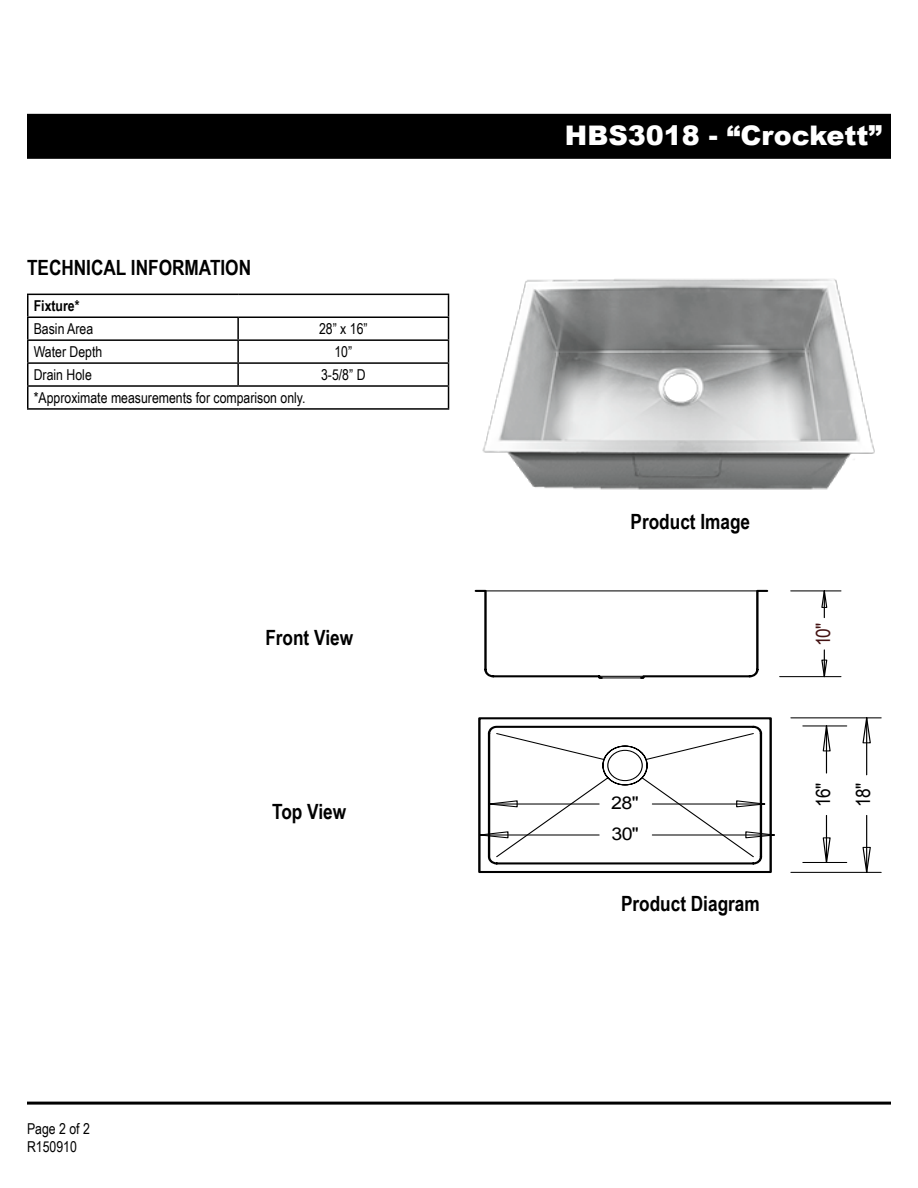
<style>
.page{position:relative;width:918px;height:1188px;background:#fff}
.page>*{position:absolute;margin:0;border:0;box-sizing:border-box;transform-origin:0 0}
.t1{font:900 27px "Arial";color:#fff}
.t2{font:700 21px "Arial Narrow";color:#000}
.t3{font:19.95px "Arial";color:#000;scale:.87 1}
.t4{font:19.95px "Arial";color:#451313;scale:.87 1}
.t5{font:17.55px "Arial";color:#000;scale:1.12 1}
.t6{font:15px/18px "Arial Narrow";color:#000}
.t7{font:700 15px "Arial Narrow";color:#000}
</style>
<div class="page">
<div style="left:27px;top:114px;width:864px;height:45px;background:#000"></div>
<hr style="left:27px;top:1102px;width:864px;height:3px;background:#000">
<img style="left:482px;top:279px;width:393px;height:211px">
<svg style="left:478px;top:717px;width:294px;height:156px"></svg>
<svg style="left:474px;top:589px;width:295px;height:90px"></svg>
<hr style="left:791px;top:872px;width:90px;height:1px;background:#000">
<hr style="left:791px;top:717px;width:90px;height:1px;background:#000">
<hr style="left:866px;top:815px;width:1px;height:57px;background:#000">
<hr style="left:866px;top:718px;width:1px;height:57px;background:#000">
<hr style="left:803px;top:725px;width:44px;height:2px;background:#000">
<hr style="left:803px;top:862px;width:44px;height:1px;background:#000">
<hr style="left:826px;top:726px;width:1px;height:47px;background:#000">
<hr style="left:826px;top:815px;width:1px;height:47px;background:#000">
<hr style="left:791px;top:590px;width:50px;height:1px;background:#000">
<hr style="left:780px;top:676px;width:61px;height:1px;background:#000">
<svg style="left:479px;top:732px;width:296px;height:126px"></svg>
<svg style="left:862px;top:846px;width:10px;height:27px"></svg>
<svg style="left:862px;top:717px;width:10px;height:27px"></svg>
<svg style="left:822px;top:725px;width:9px;height:27px"></svg>
<svg style="left:822px;top:837px;width:9px;height:25px"></svg>
<svg style="left:821px;top:590px;width:7px;height:28px"></svg>
<svg style="left:821px;top:650px;width:7px;height:28px"></svg>
<hr style="left:27px;top:294px;width:211px;height:1px;background:#000">
<hr style="left:238px;top:294px;width:211px;height:1px;background:#000">
<hr style="left:27px;top:317px;width:211px;height:1px;background:#000">
<hr style="left:238px;top:317px;width:211px;height:1px;background:#000">
<hr style="left:237px;top:318px;width:2px;height:21px;background:#000">
<hr style="left:27px;top:339px;width:211px;height:2px;background:#000">
<hr style="left:238px;top:339px;width:211px;height:2px;background:#000">
<hr style="left:237px;top:341px;width:2px;height:21px;background:#000">
<hr style="left:27px;top:362px;width:211px;height:2px;background:#000">
<hr style="left:238px;top:362px;width:211px;height:2px;background:#000">
<hr style="left:237px;top:364px;width:2px;height:21px;background:#000">
<hr style="left:27px;top:385px;width:211px;height:2px;background:#000">
<svg style="left:27px;top:295px;width:1px;height:113px"></svg>
<hr style="left:238px;top:385px;width:211px;height:2px;background:#000">
<svg style="left:448px;top:295px;width:1px;height:113px"></svg>
<hr style="left:27px;top:408px;width:211px;height:2px;background:#000">
<hr style="left:238px;top:408px;width:211px;height:2px;background:#000">
<h2 class="t2" style="left:27px;top:252px;width:226px">TECHNICAL INFORMATION</h2>
<p class="t7" style="left:34px;top:295px;width:47px">Fixture*</p>
<p class="t6" style="left:34px;top:319px;width:61px">Basin Area</p>
<p class="t6" style="left:319px;top:319px;width:50px">28” x 16”</p>
<p class="t6" style="left:34px;top:342px;width:70px">Water Depth</p>
<p class="t6" style="left:334px;top:342px;width:19px">10”</p>
<p class="t6" style="left:34px;top:365px;width:60px">Drain Hole</p>
<p class="t6" style="left:321px;top:365px;width:46px">3-5/8” D</p>
<p class="t6" style="left:34px;top:388px;width:273px">*Approximate measurements for comparison only.</p>
<h2 class="t2" style="left:265px;top:622px;width:89px">Front View</h2>
<p class="t6" style="left:27px;top:1119px;width:64px">Page 2 of 2<br>R150910</p>
<h2 class="t2" style="left:272px;top:796px;width:76px">Top View</h2>
<h1 class="t1" style="left:565px;top:116px;width:319px">HBS3018 - “Crockett”</h1>
<h2 class="t2" style="left:631px;top:506px;width:121px">Product Image</h2>
<h3 class="t4" style="left:810px;top:646px;width:29px;rotate:-90deg">10"</h3>
<p class="t5" style="left:611px;top:791px;width:26px">28"</p>
<h3 class="t3" style="left:850px;top:807px;width:29px;rotate:-90deg">18"</h3>
<h3 class="t3" style="left:810px;top:807px;width:29px;rotate:-90deg">16"</h3>
<p class="t5" style="left:611px;top:822px;width:26px">30"</p>
<h2 class="t2" style="left:621px;top:888px;width:140px">Product Diagram</h2>
</div>
